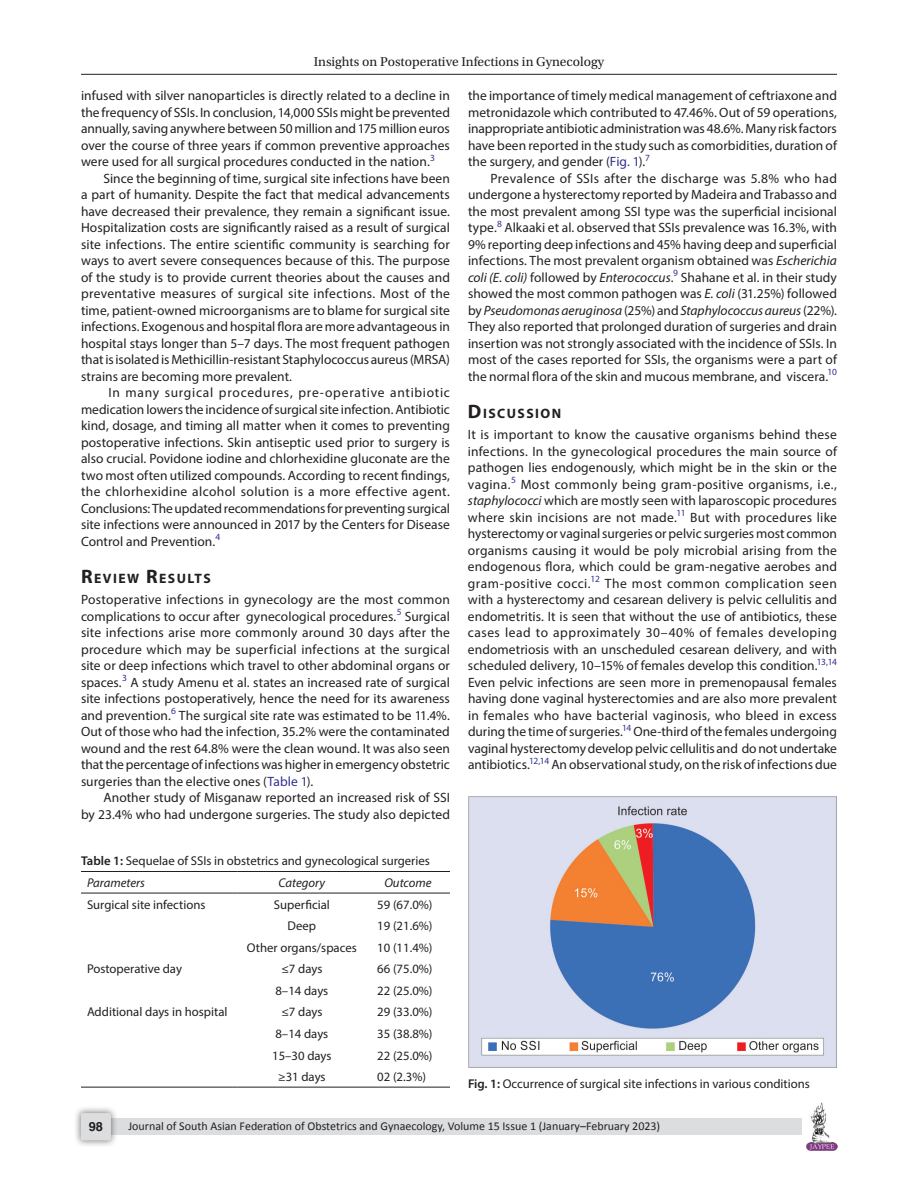
<style>
.page{position:relative;width:918px;height:1188px;background:#fff}
.page>*{position:absolute;margin:0;border:0;box-sizing:border-box;transform-origin:0 0}
.Head-1{font:700 13.65px "Myriad Pro";letter-spacing:.105em;color:#231f20}
.Para-Indent{font:13.5px/16.5px "Myriad Pro";letter-spacing:.005em;color:#231f20;text-align:justify}
.Para-NoIndent{font:13.5px/16.5px "Myriad Pro";color:#231f20;text-align:justify}
.t1{font:13.5px "Utopia Std";color:#231f20}
.TableBody{font:12.75px "Myriad Pro";color:#231f20}
.FigCaption{font:12.75px "Myriad Pro";color:#231f20}
.TableCaption{font:12.75px "Myriad Pro";color:#231f20}
.TableHeader{font:italic 12.75px "Myriad Pro";color:#231f20}
.t2{font:700 12.75px "Helvetica LT Std";color:#231f20}
.t3{font:12px "Calibri";color:#231f20}
.s1{font-size:19.5px}
.s2{color:#2e3092}
.s3{font-weight:600}
.s4{font-style:italic}
</style>
<div class="page">
<hr style="left:81px;top:74px;width:756px;height:1px;background:#231f20">
<img style="left:807px;top:1103px;width:30px;height:48px">
<div style="left:96px;top:1119px;width:706px;height:16px;background:#dcdddf"></div>
<div style="left:73px;top:1106px;width:45px;height:41px;background:#231f20;opacity:.61"></div>
<div style="left:81px;top:1113px;width:30px;height:27px;background:#dcdddf;border-radius:2px"></div>
<hr style="left:81px;top:871px;width:157px;height:1px;background:#231f20">
<hr style="left:238px;top:871px;width:128px;height:1px;background:#231f20">
<hr style="left:366px;top:871px;width:84px;height:1px;background:#231f20">
<hr style="left:81px;top:893px;width:157px;height:1px;background:#231f20">
<hr style="left:238px;top:893px;width:128px;height:1px;background:#231f20">
<hr style="left:366px;top:893px;width:84px;height:1px;background:#231f20">
<hr style="left:81px;top:1087px;width:157px;height:1px;background:#231f20">
<hr style="left:238px;top:1087px;width:128px;height:1px;background:#231f20">
<hr style="left:366px;top:1087px;width:84px;height:1px;background:#231f20">
<img style="left:468px;top:796px;width:369px;height:271px">
<p class="t1" style="left:314px;top:55px;width:292px">Insights on Postoperative Infections in Gynecology</p>
<p class="Para-Indent" style="left:81px;top:87px;width:371px">infused with silver nanoparticles is directly related to a decline in the frequency of SSIs. In conclusion, 14,000 SSIs might be prevented annually, saving anywhere between 50 million and 175 million euros over the course of three years if common preventive approaches were used for all surgical procedures conducted in the nation.<sup>3</sup></p>
<p class="Para-Indent" style="left:81px;top:170px;width:371px;text-indent:22px">Since the beginning of time, surgical site infections have been a part of humanity. Despite the fact that medical advancements have decreased their prevalence, they remain a significant issue.<br>Hospitalization costs are significantly raised as a result of surgical site infections. The entire scientific community is searching for ways to avert severe consequences because of this. The purpose of the study is to provide current theories about the causes and preventative measures of surgical site infections. Most of the time, patient-owned microorganisms are to blame for surgical site infections. Exogenous and hospital flora are more advantageous in hospital stays longer than 5–7 days. The most frequent pathogen that is isolated is Methicillin-resistant Staphylococcus aureus (MRSA) strains are becoming more prevalent.</p>
<p class="Para-Indent" style="left:81px;top:384px;width:371px;text-indent:27px">In many surgical procedures, pre-operative antibiotic medication lowers the incidence of surgical site infection. Antibiotic kind, dosage, and timing all matter when it comes to preventing postoperative infections. Skin antiseptic used prior to surgery is also crucial. Povidone iodine and chlorhexidine gluconate are the two most often utilized compounds. According to recent findings, the chlorhexidine alcohol solution is a more effective agent.<br>Conclusions: The updated recommendations for preventing surgical site infections were announced in 2017 by the Centers for Disease Control and Prevention.<sup>4</sup></p>
<p class="Head-1" style="left:81px;top:570px;width:131px"><span class="s1">R</span>EVIEW <span class="s1">R</span>ESULTS</p>
<p class="Para-NoIndent" style="left:81px;top:591px;width:371px">Postoperative infections in gynecology are the most common complications to occur after gynecological procedures.<sup>5</sup> Surgical site infections arise more commonly around 30 days after the procedure which may be superficial infections at the surgical site or deep infections which travel to other abdominal organs or spaces.<sup>3</sup> A study Amenu et al. states an increased rate of surgical site infections postoperatively, hence the need for its awareness and prevention.<sup>6</sup> The surgical site rate was estimated to be 11.4%.<br>Out of those who had the infection, 35.2% were the contaminated wound and the rest 64.8% were the clean wound. It was also seen that the percentage of infections was higher in emergency obstetric surgeries than the elective ones (<span class="s2">Table 1</span>).</p>
<p class="Para-Indent" style="left:81px;top:789px;width:370px;text-align:right">Another study of Misganaw reported an increased risk of SSI<br>by 23.4% who had undergone surgeries. The study also depicted</p>
<p class="TableCaption" style="left:81px;top:853px;width:350px"><span class="s3">Table 1:</span> Sequelae of SSIs in obstetrics and gynecological surgeries</p>
<p class="TableHeader" style="left:87px;top:875px;width:59px">Parameters</p>
<p class="TableHeader" style="left:279px;top:875px;width:48px">Category</p>
<p class="TableHeader" style="left:384px;top:875px;width:49px">Outcome</p>
<p class="TableBody" style="left:87px;top:896px;width:120px">Surgical site infections</p>
<p class="TableBody" style="left:274px;top:896px;width:58px">Superficial</p>
<p class="TableBody" style="left:377px;top:896px;width:57px">59 (67.0%)</p>
<p class="TableBody" style="left:288px;top:918px;width:30px">Deep</p>
<p class="TableBody" style="left:377px;top:918px;width:57px">19 (21.6%)</p>
<p class="TableBody" style="left:247px;top:940px;width:111px">Other organs/spaces</p>
<p class="TableBody" style="left:377px;top:940px;width:57px">10 (11.4%)</p>
<p class="TableBody" style="left:87px;top:961px;width:97px">Postoperative day</p>
<p class="TableBody" style="left:281px;top:961px;width:43px">≤7 days</p>
<p class="TableBody" style="left:377px;top:961px;width:57px">66 (75.0%)</p>
<p class="TableBody" style="left:275px;top:983px;width:54px">8–14 days</p>
<p class="TableBody" style="left:377px;top:983px;width:57px">22 (25.0%)</p>
<p class="TableBody" style="left:87px;top:1004px;width:142px">Additional days in hospital</p>
<p class="TableBody" style="left:281px;top:1004px;width:43px">≤7 days</p>
<p class="TableBody" style="left:377px;top:1004px;width:57px">29 (33.0%)</p>
<p class="TableBody" style="left:275px;top:1026px;width:54px">8–14 days</p>
<p class="TableBody" style="left:377px;top:1026px;width:57px">35 (38.8%)</p>
<p class="TableBody" style="left:272px;top:1047px;width:61px">15–30 days</p>
<p class="TableBody" style="left:377px;top:1047px;width:57px">22 (25.0%)</p>
<p class="TableBody" style="left:278px;top:1069px;width:49px">≥31 days</p>
<p class="TableBody" style="left:377px;top:1069px;width:50px">02 (2.3%)</p>
<p class="Para-Indent" style="left:468px;top:87px;width:371px">the importance of timely medical management of ceftriaxone and metronidazole which contributed to 47.46%. Out of 59 operations, inappropriate antibiotic administration was 48.6%. Many risk factors have been reported in the study such as comorbidities, duration of the surgery, and gender (<span class="s2">Fig. 1</span>).<sup>7</sup></p>
<p class="Para-Indent" style="left:468px;top:170px;width:371px;text-indent:22px">Prevalence of SSIs after the discharge was 5.8% who had undergone a hysterectomy reported by Madeira and Trabasso and the most prevalent among SSI type was the superficial incisional type.<sup>8</sup> Alkaaki et al. observed that SSIs prevalence was 16.3%, with 9% reporting deep infections and 45% having deep and superficial infections. The most prevalent organism obtained was <span class="s4">Escherichia coli (E. coli)</span> followed by <span class="s4">Enterococcus</span>.<sup>9</sup> Shahane et al. in their study showed the most common pathogen was <span class="s4">E. coli</span> (31.25%) followed by <span class="s4">Pseudomonas aeruginosa</span> (25%) and <span class="s4">Staphylococcus aureus</span> (22%).<br>They also reported that prolonged duration of surgeries and drain insertion was not strongly associated with the incidence of SSIs. In most of the cases reported for SSIs, the organisms were a part of the normal flora of the skin and mucous membrane, and viscera.<sup>10</sup></p>
<p class="Head-1" style="left:468px;top:405px;width:95px"><span class="s1">D</span>ISCUSSION</p>
<p class="Para-NoIndent" style="left:468px;top:426px;width:371px">It is important to know the causative organisms behind these infections. In the gynecological procedures the main source of pathogen lies endogenously, which might be in the skin or the vagina.<sup>5</sup> Most commonly being gram-positive organisms, i.e., <span class="s4">staphylococci</span> which are mostly seen with laparoscopic procedures where skin incisions are not made.<sup>11</sup> But with procedures like hysterectomy or vaginal surgeries or pelvic surgeries most common organisms causing it would be poly microbial arising from the endogenous flora, which could be gram-negative aerobes and gram-positive cocci.<sup>12</sup> The most common complication seen with a hysterectomy and cesarean delivery is pelvic cellulitis and endometritis. It is seen that without the use of antibiotics, these cases lead to approximately 30–40% of females developing endometriosis with an unscheduled cesarean delivery, and with scheduled delivery, 10–15% of females develop this condition.<sup>13,14<br></sup>Even pelvic infections are seen more in premenopausal females having done vaginal hysterectomies and are also more prevalent in females who have bacterial vaginosis, who bleed in excess during the time of surgeries.<sup>14</sup> One-third of the females undergoing vaginal hysterectomy develop pelvic cellulitis and do not undertake antibiotics.<sup>12,14</sup> An observational study, on the risk of infections due</p>
<p class="FigCaption" style="left:468px;top:1075px;width:343px"><span class="s3">Fig. 1:</span> Occurrence of surgical site infections in various conditions</p>
<p class="t2" style="left:89px;top:1119px;width:16px">98</p>
<p class="t3" style="left:128px;top:1118px;width:533px">Journal of South Asian Federation of Obstetrics and Gynaecology, Volume 15 Issue 1 (January–February 2023)</p>
</div>
